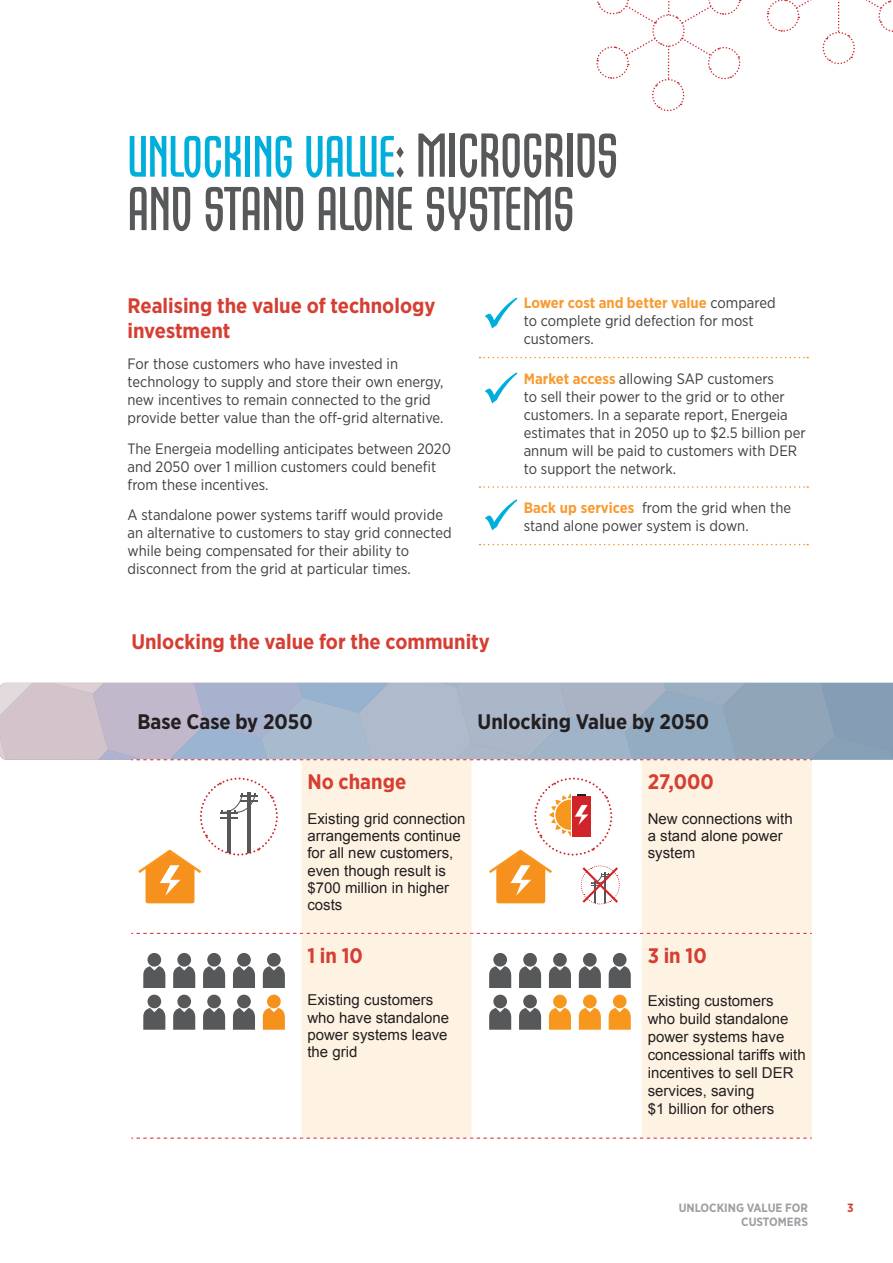
<style>
.page{position:relative;width:893px;height:1263px;background:#fff}
.page>*{position:absolute;margin:0;border:0;box-sizing:border-box;transform-origin:0 0}
.HEAD_A{font:700 63px "Orbon ITC";color:#57585a}
.HEAD_A-2{font:700 59.4px "Orbon ITC";color:#00aedc}
.Head_B{font:700 21px/25.2px "Gotham Narrow";color:#d53f33}
.Head_B-2{font:700 21px "Gotham Narrow";color:#231f20}
.Body{font:15px/18px "Gotham Narrow";color:#3e3e3f}
.Head_B-3{font:15px/17.2px "Arial";color:#231f20}
.dotpoint{font:15px/18px "Gotham Narrow";color:#3e3e3f}
.t1{font:700 12px/14.4px "Gotham Narrow";color:#9d9fa2;text-align:right}
.t2{font:700 12px "Gotham Narrow";color:#d53f33}
.s1{font-size:63px;color:#57585a}
.s2{font-weight:700;color:#f89b33}
</style>
<div class="page">
<svg style="left:596px;top:0;width:146px;height:112px"></svg>
<svg style="left:767px;top:0;width:126px;height:65px"></svg>
<svg style="left:479px;top:357px;width:329px;height:1px"></svg>
<svg style="left:479px;top:486px;width:329px;height:2px"></svg>
<svg style="left:479px;top:544px;width:329px;height:1px"></svg>
<svg style="left:301px;top:760px;width:511px;height:378px;fill:#fef3e3"></svg>
<svg style="left:0;top:683px;width:893px;height:77px;background:#a8b3c6"></svg>
<svg style="left:131px;top:933px;width:681px;height:1px"></svg>
<svg style="left:131px;top:1138px;width:681px;height:1px"></svg>
<svg style="left:143px;top:962px;width:22px;height:26px"></svg>
<div style="left:147px;top:953px;width:14px;height:13px;background:#57585a;border-radius:50%"></div>
<svg style="left:173px;top:962px;width:22px;height:26px"></svg>
<div style="left:177px;top:953px;width:14px;height:13px;background:#57585a;border-radius:50%"></div>
<svg style="left:203px;top:962px;width:22px;height:26px"></svg>
<div style="left:207px;top:953px;width:14px;height:13px;background:#57585a;border-radius:50%"></div>
<svg style="left:233px;top:962px;width:22px;height:26px"></svg>
<div style="left:237px;top:953px;width:14px;height:13px;background:#57585a;border-radius:50%"></div>
<svg style="left:263px;top:962px;width:22px;height:26px"></svg>
<div style="left:267px;top:953px;width:14px;height:13px;background:#57585a;border-radius:50%"></div>
<svg style="left:143px;top:1002px;width:22px;height:28px"></svg>
<div style="left:147px;top:995px;width:14px;height:13px;background:#57585a;border-radius:50%"></div>
<svg style="left:173px;top:1004px;width:22px;height:26px"></svg>
<div style="left:177px;top:995px;width:14px;height:13px;background:#57585a;border-radius:50%"></div>
<svg style="left:203px;top:1004px;width:22px;height:26px"></svg>
<div style="left:207px;top:995px;width:14px;height:13px;background:#57585a;border-radius:50%"></div>
<svg style="left:233px;top:1004px;width:22px;height:26px"></svg>
<div style="left:237px;top:995px;width:14px;height:13px;background:#57585a;border-radius:50%"></div>
<svg style="left:263px;top:1004px;width:22px;height:26px"></svg>
<div style="left:267px;top:995px;width:14px;height:13px;background:#f6911e;border-radius:50%"></div>
<svg style="left:489px;top:961px;width:22px;height:27px"></svg>
<div style="left:493px;top:953px;width:14px;height:13px;background:#57585a;border-radius:50%"></div>
<svg style="left:519px;top:961px;width:22px;height:27px"></svg>
<div style="left:523px;top:953px;width:14px;height:13px;background:#57585a;border-radius:50%"></div>
<svg style="left:549px;top:961px;width:22px;height:27px"></svg>
<div style="left:553px;top:953px;width:14px;height:13px;background:#57585a;border-radius:50%"></div>
<svg style="left:579px;top:961px;width:22px;height:27px"></svg>
<div style="left:583px;top:953px;width:14px;height:13px;background:#57585a;border-radius:50%"></div>
<svg style="left:609px;top:961px;width:22px;height:27px"></svg>
<div style="left:613px;top:953px;width:14px;height:13px;background:#57585a;border-radius:50%"></div>
<svg style="left:489px;top:1002px;width:22px;height:28px"></svg>
<div style="left:493px;top:995px;width:14px;height:13px;background:#57585a;border-radius:50%"></div>
<svg style="left:519px;top:1002px;width:22px;height:28px"></svg>
<div style="left:523px;top:995px;width:14px;height:13px;background:#57585a;border-radius:50%"></div>
<svg style="left:549px;top:1002px;width:22px;height:28px"></svg>
<div style="left:553px;top:995px;width:14px;height:13px;background:#f7971d;border-radius:50%"></div>
<svg style="left:579px;top:1002px;width:22px;height:28px"></svg>
<div style="left:583px;top:995px;width:14px;height:13px;background:#f7971d;border-radius:50%"></div>
<svg style="left:609px;top:1002px;width:22px;height:28px"></svg>
<div style="left:613px;top:995px;width:14px;height:13px;background:#f7971d;border-radius:50%"></div>
<svg style="left:138px;top:777px;width:140px;height:126px"></svg>
<svg style="left:486px;top:773px;width:136px;height:134px"></svg>
<svg style="left:485px;top:499px;width:32px;height:31px"></svg>
<svg style="left:485px;top:372px;width:32px;height:31px"></svg>
<svg style="left:485px;top:297px;width:32px;height:32px"></svg>
<p class="HEAD_A-2" style="left:128px;top:125px;width:492px">UNLOCKING VALUE<span class="s1">: MICROGRIDS</span></p>
<p class="HEAD_A" style="left:128px;top:176px;width:448px">AND STAND ALONE SYSTEMS</p>
<p class="Head_B" style="left:128px;top:293px;width:309px">Realising the value of technology investment</p>
<p class="Body" style="left:128px;top:354px;width:318px">For those customers who have invested in technology to supply and store their own energy, new incentives to remain connected to the grid provide better value than the off-grid alternative.</p>
<p class="Body" style="left:128px;top:439px;width:325px">The Energeia modelling anticipates between 2020 and 2050 over 1 million customers could benefit from these incentives.</p>
<p class="Body" style="left:128px;top:506px;width:326px">A standalone power systems tariff would provide an alternative to customers to stay grid connected while being compensated for their ability to disconnect from the grid at particular times.</p>
<p class="Head_B" style="left:131px;top:629px;width:360px">Unlocking the value for the community</p>
<p class="dotpoint" style="left:524px;top:293px;width:253px"><span class="s2">Lower cost and better value</span> compared to complete grid defection for most customers.</p>
<p class="dotpoint" style="left:524px;top:369px;width:284px"><span class="s2">Market access</span> allowing SAP customers<br>to sell their power to the grid or to other customers. In a separate report, Energeia estimates that in 2050 up to $2.5 billion per annum will be paid to customers with DER to support the network.</p>
<p class="dotpoint" style="left:524px;top:498px;width:269px"><span class="s2">Back up services</span> from the grid when the stand alone power system is down.</p>
<p class="Head_B-2" style="left:137px;top:708px;width:177px">Base Case by 2050</p>
<p class="Head_B-2" style="left:478px;top:708px;width:233px">Unlocking Value by 2050</p>
<p class="Head_B" style="left:307px;top:769px;width:100px">No change</p>
<p class="Head_B-3" style="left:307px;top:810px;width:160px">Existing grid connection arrangements continue for all new customers, even though result is $700 million in higher costs</p>
<p class="Head_B" style="left:307px;top:943px;width:57px">1 in 10</p>
<p class="Head_B-3" style="left:307px;top:992px;width:143px">Existing customers who have standalone power systems leave the grid</p>
<p class="Head_B" style="left:648px;top:769px;width:68px">27,000</p>
<p class="Head_B-3" style="left:648px;top:810px;width:147px">New connections with a stand alone power system</p>
<p class="Head_B" style="left:648px;top:943px;width:61px">3 in 10</p>
<p class="Head_B-3" style="left:648px;top:992px;width:160px;line-height:18px">Existing customers<br>who build standalone power systems have concessional tariffs with incentives to sell DER services, saving<br>$1 billion for others</p>
<p class="t1" style="left:679px;top:1200px;width:131px">UNLOCKING VALUE FOR<br>CUSTOMERS</p>
<p class="t2" style="left:847px;top:1200px;width:8px">3</p>
</div>
